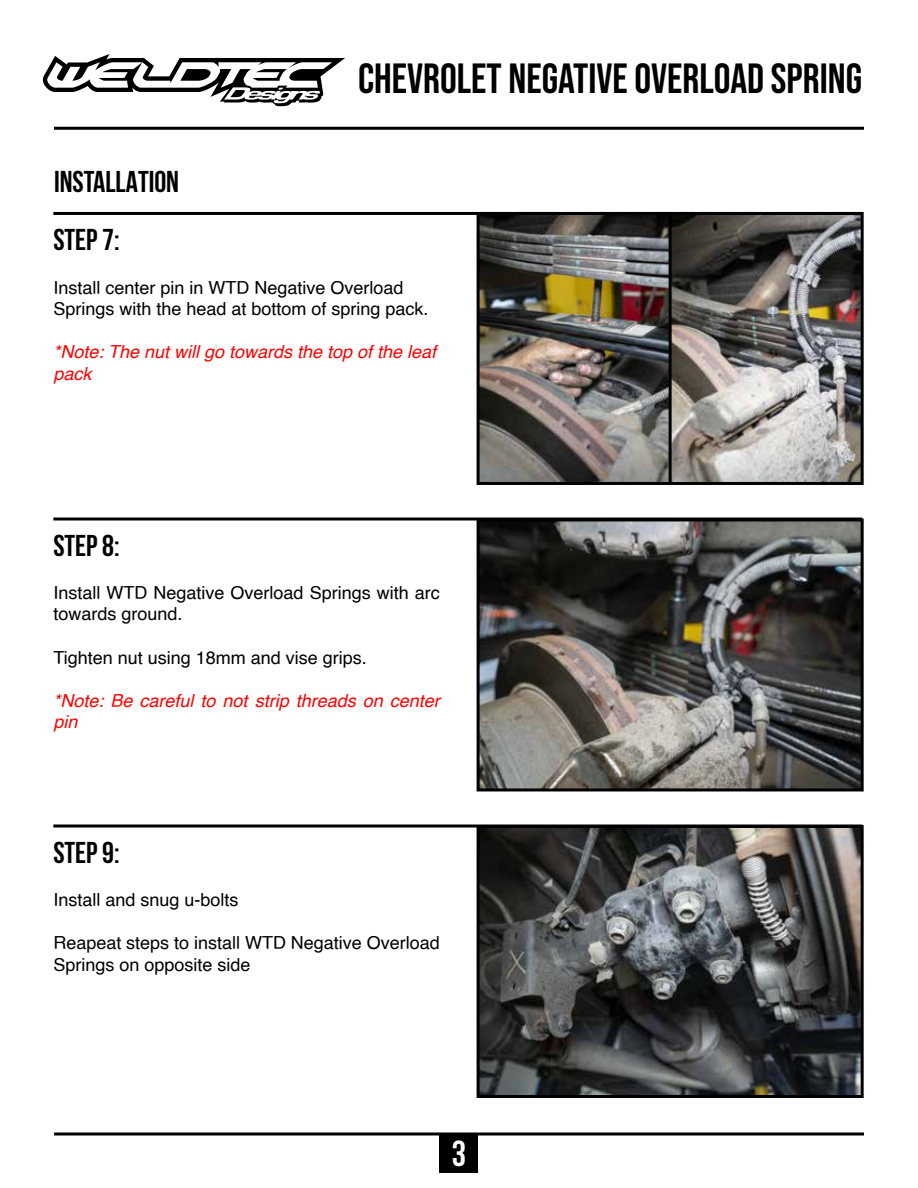
<style>
.page{position:relative;width:918px;height:1188px;background:#fff}
.page>*{position:absolute;margin:0;border:0;box-sizing:border-box;transform-origin:0 0}
.t1{font:42px "Bebas Neue";color:#000}
.t2{font:700 36px "Bebas Neue";color:#fff}
.t3{font:700 30px "Bebas Neue";color:#000}
.t4{font:18px/21.6px "Helvetica";color:#000}
.t5{font:italic 18px/21.6px "Helvetica";color:#f00}
</style>
<div class="page">
<div style="left:440px;top:1134px;width:38px;height:38px;background:#000"></div>
<svg style="left:43px;top:54px;width:302px;height:52px"></svg>
<hr style="left:54px;top:127px;width:810px;height:3px;background:#000">
<hr style="left:54px;top:1132px;width:810px;height:3px;background:#000">
<img style="left:481px;top:829px;width:379px;height:265px">
<div style="left:477px;top:825px;width:387px;height:273px;border:3px solid #000"></div>
<img style="left:481px;top:522px;width:379px;height:265px">
<div style="left:477px;top:518px;width:387px;height:273px;border:3px solid #000"></div>
<img style="left:481px;top:216px;width:379px;height:265px">
<div style="left:477px;top:212px;width:387px;height:273px;border:3px solid #000"></div>
<hr style="left:53px;top:517px;width:809px;height:3px;background:#000">
<hr style="left:53px;top:825px;width:809px;height:3px;background:#000">
<hr style="left:53px;top:212px;width:809px;height:3px;background:#000">
<hr style="left:669px;top:213px;width:3px;height:270px;background:#000">
<h3 class="t3" style="left:54px;top:164px;width:127px">INSTALLATION</h3>
<h1 class="t1" style="left:358px;top:54px;width:506px">CHEVROLET NEGATIVE OVERLOAD SPRING</h1>
<h3 class="t3" style="left:53px;top:223px;width:68px">STEP 7:</h3>
<p class="t4" style="left:53px;top:278px;width:377px">Install center pin in WTD Negative Overload<br>Springs with the head at bottom of spring pack.</p>
<p class="t5" style="left:53px;top:343px;width:384px">*Note: The nut will go towards the top of the leaf pack</p>
<h3 class="t3" style="left:53px;top:528px;width:68px">STEP 8:</h3>
<p class="t4" style="left:53px;top:583px;width:388px">Install WTD Negative Overload Springs with arc towards ground.</p>
<p class="t4" style="left:53px;top:648px;width:315px">Tighten nut using 18mm and vise grips.</p>
<p class="t5" style="left:53px;top:691px;width:388px">*Note: Be careful to not strip threads on center pin</p>
<h3 class="t3" style="left:53px;top:835px;width:68px">STEP 9:</h3>
<p class="t4" style="left:53px;top:890px;width:187px">Install and snug u-bolts</p>
<p class="t4" style="left:53px;top:934px;width:388px">Reapeat steps to install WTD Negative Overload<br>Springs on opposite side</p>
<h2 class="t2" style="left:452px;top:1132px;width:16px">3</h2>
</div>
